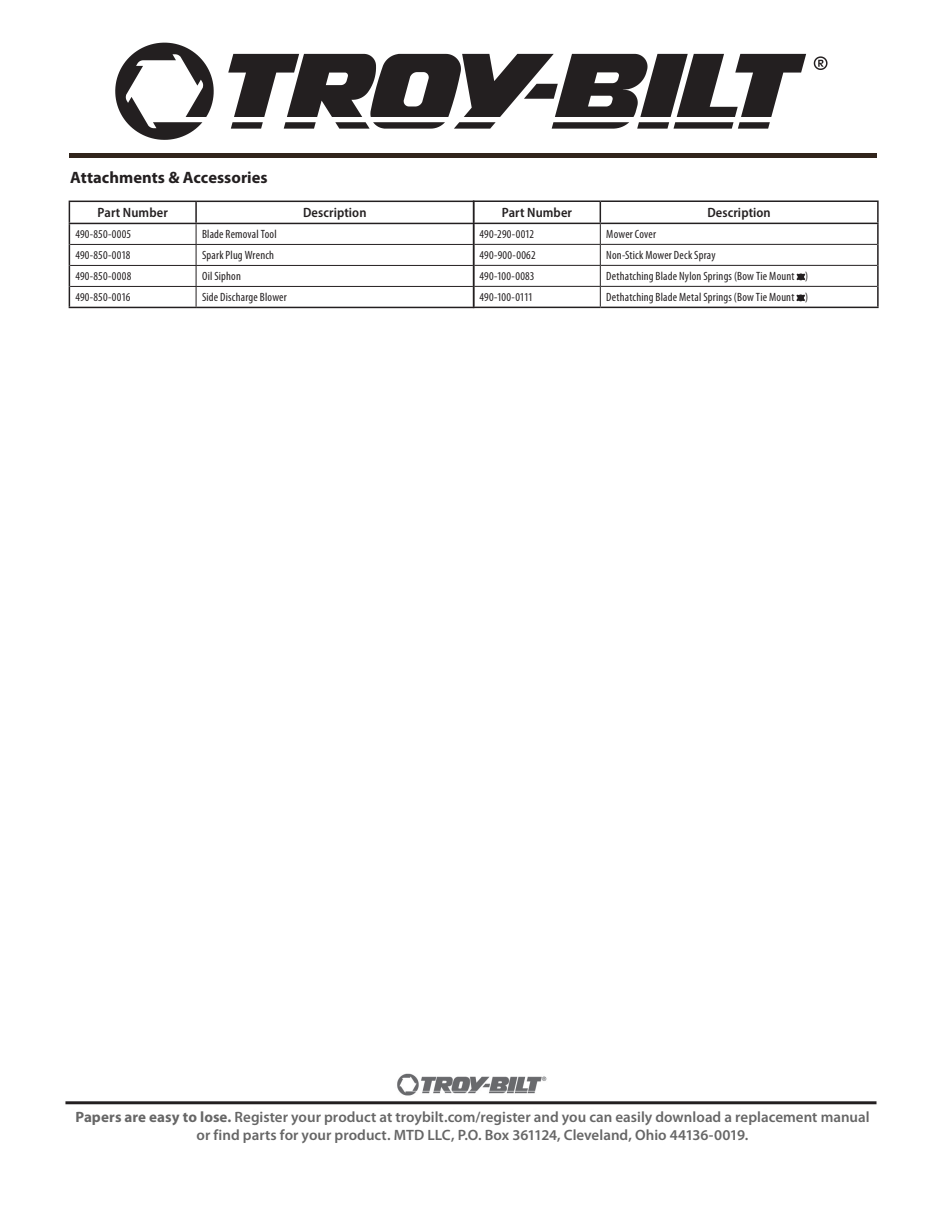
<style>
.page{position:relative;width:945px;height:1215px;background:#fff}
.page>*{position:absolute;margin:0;border:0;box-sizing:border-box;transform-origin:0 0}
.t1{font:700 16.5px "Myriad Pro";color:#231f20}
.t2{font:600 15px/18px "Myriad Pro";color:#666;text-align:center}
.t3{font:600 semi-condensed 13.5px "Myriad Pro";letter-spacing:.005em;color:#231f20}
.t4{font:condensed 12px "Myriad Pro";letter-spacing:.015em;color:#231f20}
.t5{font:condensed 12px "Myriad Pro";letter-spacing:-.005em;color:#231f20}
.s1{font-weight:700}
</style>
<div class="page">
<img style="left:65px;top:1073px;width:812px;height:32px">
<hr style="left:69px;top:153px;width:808px;height:4px;background:#31251c">
<svg style="left:115px;top:43px;width:99px;height:97px"></svg>
<svg style="left:228px;top:54px;width:578px;height:75px"></svg>
<svg style="left:814px;top:56px;width:14px;height:14px"></svg>
<hr style="left:69px;top:201px;width:127px;height:1px;background:#231f20">
<hr style="left:196px;top:201px;width:278px;height:1px;background:#231f20">
<hr style="left:195px;top:202px;width:2px;height:21px;background:#231f20">
<svg style="left:69px;top:202px;width:1px;height:105px"></svg>
<hr style="left:69px;top:223px;width:127px;height:1px;background:#231f20">
<hr style="left:196px;top:223px;width:278px;height:1px;background:#231f20">
<hr style="left:69px;top:307px;width:127px;height:1px;background:#231f20">
<hr style="left:196px;top:307px;width:278px;height:1px;background:#231f20">
<hr style="left:70px;top:244px;width:126px;height:1px;background:#231f20">
<hr style="left:196px;top:244px;width:277px;height:1px;background:#231f20">
<hr style="left:70px;top:265px;width:126px;height:1px;background:#231f20">
<hr style="left:196px;top:265px;width:277px;height:1px;background:#231f20">
<hr style="left:70px;top:286px;width:126px;height:1px;background:#231f20">
<hr style="left:196px;top:286px;width:277px;height:1px;background:#231f20">
<svg style="left:196px;top:224px;width:1px;height:83px"></svg>
<hr style="left:473px;top:200px;width:127px;height:2px;background:#231f20">
<hr style="left:600px;top:200px;width:279px;height:2px;background:#231f20">
<hr style="left:877px;top:202px;width:2px;height:21px;background:#231f20">
<hr style="left:877px;top:224px;width:2px;height:20px;background:#231f20">
<hr style="left:877px;top:244px;width:2px;height:21px;background:#231f20">
<hr style="left:877px;top:265px;width:2px;height:21px;background:#231f20">
<svg style="left:473px;top:202px;width:1px;height:105px"></svg>
<hr style="left:877px;top:286px;width:2px;height:21px;background:#231f20">
<hr style="left:474px;top:244px;width:126px;height:1px;background:#231f20">
<hr style="left:600px;top:244px;width:277px;height:1px;background:#231f20">
<svg style="left:600px;top:202px;width:1px;height:105px"></svg>
<hr style="left:473px;top:307px;width:127px;height:1px;background:#231f20">
<hr style="left:600px;top:307px;width:279px;height:1px;background:#231f20">
<hr style="left:473px;top:223px;width:127px;height:1px;background:#231f20">
<hr style="left:600px;top:223px;width:279px;height:1px;background:#231f20">
<hr style="left:474px;top:286px;width:126px;height:1px;background:#231f20">
<hr style="left:600px;top:286px;width:277px;height:1px;background:#231f20">
<hr style="left:474px;top:265px;width:126px;height:1px;background:#231f20">
<hr style="left:600px;top:265px;width:277px;height:1px;background:#231f20">
<svg style="left:796px;top:273px;width:9px;height:8px"></svg>
<svg style="left:796px;top:294px;width:9px;height:8px"></svg>
<h1 class="t1" style="left:70px;top:169px;width:199px">Attachments &amp; Accessories</h1>
<p class="t3" style="left:98px;top:204px;width:72px">Part Number</p>
<p class="t3" style="left:303px;top:204px;width:65px">Description</p>
<p class="t4" style="left:75px;top:228px;width:57px">490-850-0005</p>
<p class="t4" style="left:202px;top:228px;width:76px">Blade Removal Tool</p>
<p class="t4" style="left:75px;top:249px;width:57px">490-850-0018</p>
<p class="t4" style="left:202px;top:249px;width:74px">Spark Plug Wrench</p>
<p class="t4" style="left:75px;top:270px;width:57px">490-850-0008</p>
<p class="t4" style="left:202px;top:270px;width:40px">Oil Siphon</p>
<p class="t4" style="left:75px;top:291px;width:57px">490-850-0016</p>
<p class="t4" style="left:202px;top:291px;width:86px">Side Discharge Blower</p>
<p class="t3" style="left:502px;top:204px;width:72px">Part Number</p>
<p class="t3" style="left:707px;top:204px;width:65px">Description</p>
<p class="t4" style="left:480px;top:228px;width:56px">490-290-0012</p>
<p class="t4" style="left:606px;top:228px;width:51px">Mower Cover</p>
<p class="t4" style="left:480px;top:249px;width:58px">490-900-0062</p>
<p class="t4" style="left:606px;top:249px;width:111px">Non-Stick Mower Deck Spray</p>
<p class="t4" style="left:480px;top:270px;width:56px">490-100-0083</p>
<p class="t4" style="left:606px;top:270px;width:203px">Dethatching Blade Nylon Springs (Bow Tie Mount )</p>
<p class="t5" style="left:480px;top:291px;width:55px">490-100-0111</p>
<p class="t4" style="left:606px;top:291px;width:203px">Dethatching Blade Metal Springs (Bow Tie Mount )</p>
<p class="t2" style="left:75px;top:1108px;width:796px"><span class="s1">Papers are easy to lose.</span> Register your product at troybilt.com/register and you can easily download a replacement manual or find parts for your product. MTD LLC, P.O. Box 361124, Cleveland, Ohio 44136-0019.</p>
</div>
